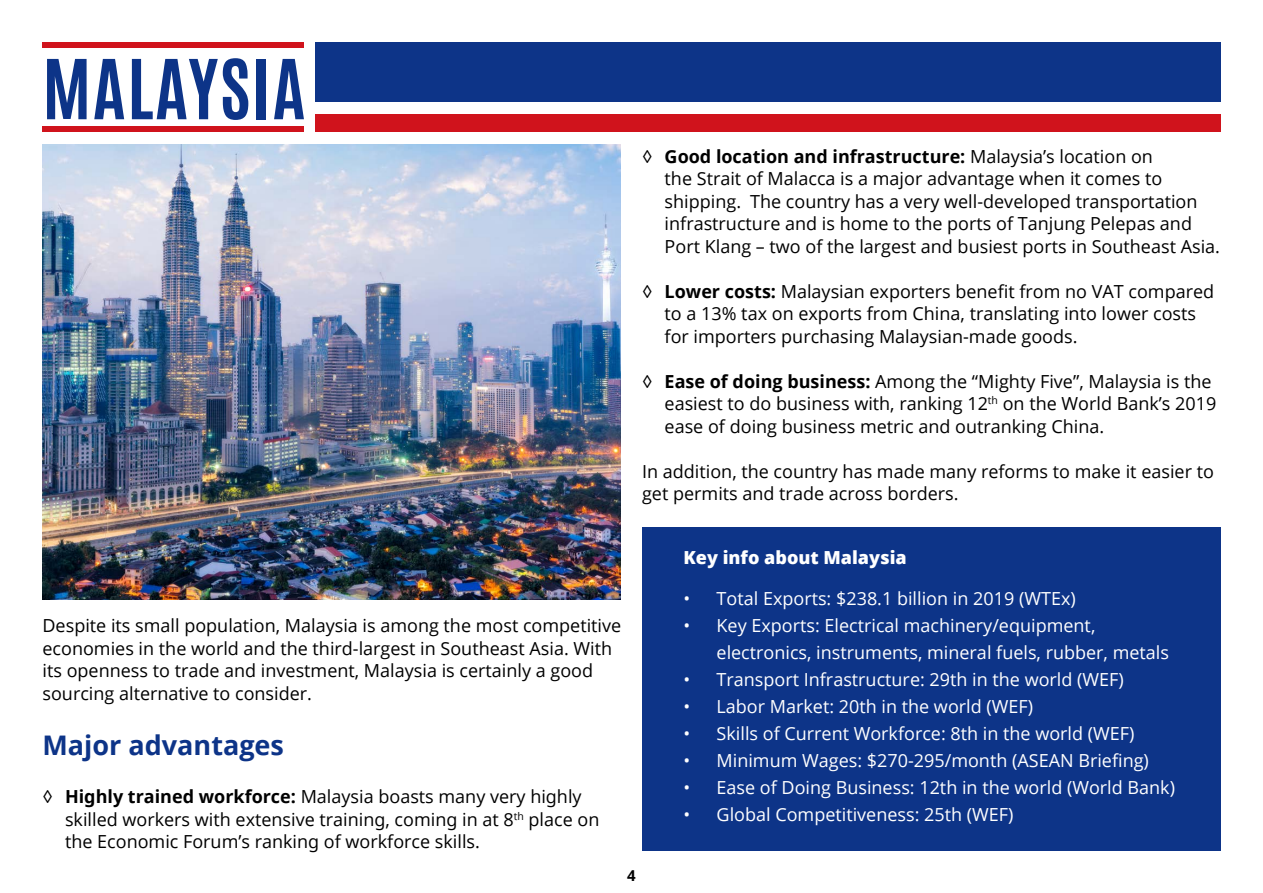
<style>
.page{position:relative;width:1263px;height:893px;background:#fff}
.page>*{position:absolute;margin:0;border:0;box-sizing:border-box;transform-origin:0 0}
.t1{font:700 70.2px "Antonio";letter-spacing:.02em;color:#0d3488}
.t2{font:700 27px "Open Sans";color:#0d3488}
.t3{font:18px/22.5px "Open Sans";color:#000}
.t4{font:18px/27px "Open Sans";color:#fff}
.t5{font:800 18px "Open Sans";color:#fff}
.t6{font:700 15px "Open Sans";color:#000}
.s1{font-weight:700}
</style>
<div class="page">
<img style="left:43px;top:145px;width:578px;height:455px">
<div style="left:642px;top:527px;width:578px;height:323px;background:#0d3488"></div>
<div style="left:315px;top:43px;width:905px;height:59px;background:#0d3488"></div>
<div style="left:315px;top:115px;width:905px;height:17px;background:#d0131c"></div>
<div style="left:43px;top:43px;width:261px;height:5px;background:#d0131c"></div>
<div style="left:43px;top:127px;width:261px;height:5px;background:#d0131c"></div>
<h1 class="t1" style="left:43px;top:36px;width:265px">MALAYSIA</h1>
<p class="t3" style="left:43px;top:614px;width:580px">Despite its small population, Malaysia is among the most competitive economies in the world and the third-largest in Southeast Asia. With its openness to trade and investment, Malaysia is certainly a good sourcing alternative to consider.</p>
<h2 class="t2" style="left:43px;top:726px;width:243px">Major advantages</h2>
<p class="t3" style="left:65px;top:785px;width:536px;text-indent:-22px">◊ <span class="s1">Highly trained workforce:</span> Malaysia boasts many very highly skilled workers with extensive training, coming in at 8<sup>th</sup> place on the Economic Forum’s ranking of workforce skills.</p>
<p class="t3" style="left:665px;top:145px;width:557px;text-indent:-22px">◊ <span class="s1">Good location and infrastructure:</span> Malaysia’s location on<br>the Strait of Malacca is a major advantage when it comes to shipping. The country has a very well-developed transportation infrastructure and is home to the ports of Tanjung Pelepas and Port Klang – two of the largest and busiest ports in Southeast Asia.</p>
<p class="t3" style="left:665px;top:280px;width:551px;text-indent:-22px">◊ <span class="s1">Lower costs:</span> Malaysian exporters benefit from no VAT compared to a 13% tax on exports from China, translating into lower costs for importers purchasing Malaysian-made goods.</p>
<p class="t3" style="left:665px;top:370px;width:553px;text-indent:-22px">◊ <span class="s1">Ease of doing business:</span> Among the “Mighty Five”, Malaysia is the easiest to do business with, ranking 12<sup>th</sup> on the World Bank’s 2019 ease of doing business metric and outranking China.</p>
<p class="t3" style="left:642px;top:460px;width:573px">In addition, the country has made many reforms to make it easier to get permits and trade across borders.</p>
<p class="t5" style="left:684px;top:543px;width:225px">Key info about Malaysia</p>
<p class="t4" style="left:684px;top:585px;width:394px">• Total Exports: $238.1 billion in 2019 (WTEx)</p>
<p class="t4" style="left:716px;top:612px;width:454px;text-indent:-33px">• Key Exports: Electrical machinery/equipment, electronics, instruments, mineral fuels, rubber, metals</p>
<p class="t4" style="left:684px;top:666px;width:442px">• Transport Infrastructure: 29th in the world (WEF)</p>
<p class="t4" style="left:684px;top:693px;width:351px">• Labor Market: 20th in the world (WEF)</p>
<p class="t4" style="left:684px;top:720px;width:452px">• Skills of Current Workforce: 8th in the world (WEF)</p>
<p class="t4" style="left:684px;top:747px;width:467px">• Minimum Wages: $270-295/month (ASEAN Briefing)</p>
<p class="t4" style="left:684px;top:774px;width:493px">• Ease of Doing Business: 12th in the world (World Bank)</p>
<p class="t4" style="left:684px;top:801px;width:331px">• Global Competitiveness: 25th (WEF)</p>
<p class="t6" style="left:627px;top:865px;width:10px">4</p>
</div>
